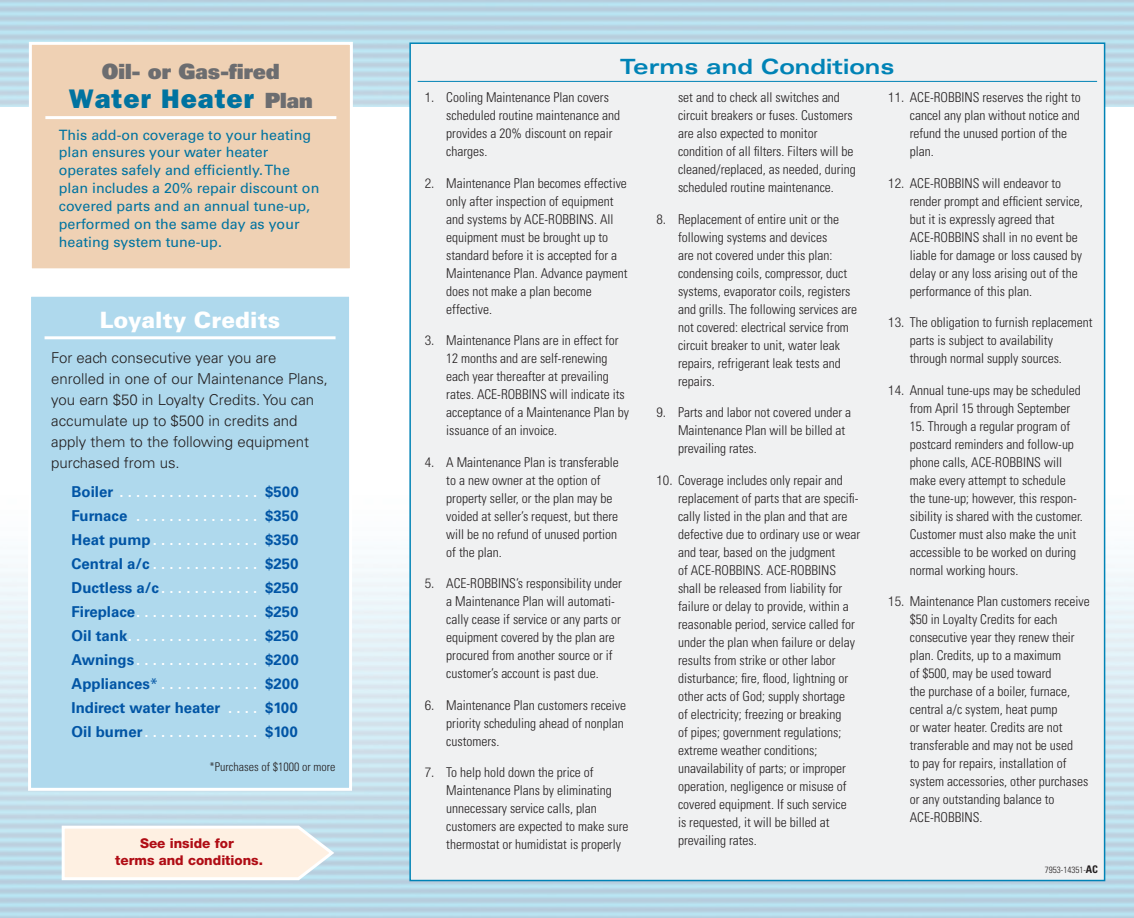
<style>
.page{position:relative;width:1134px;height:918px;background:#fff}
.page>*{position:absolute;margin:0;border:0;box-sizing:border-box;transform-origin:0 0}
.t1{font:800 27px "Franklin Gothic";letter-spacing:.04em;color:#0073a0}
.t2{font:900 22.5px "Univers";color:#fff}
.t3{font:700 expanded 21px "Univers";color:#0083b6}
.t4{font:900 21px "Univers";color:#6c6d70}
.t5{font:700 15px "Univers";color:#fff}
.t6{font:300 15px/21px "Univers";color:#231f20}
.t7{font:700 15px "Univers";color:#0155a5}
.t8{font:14.25px/18px "Univers";color:#0073a0}
.t9{font:300 condensed 13.5px/18px "Univers";color:#231f20}
.t10{font:800 13.5px/16.5px "Helvetica Neue";color:#b00d15;text-align:center}
.t11{font:300 condensed 12px "Univers";color:#231f20}
.t12{font:300 condensed 9px "Univers";color:#231f20}
.s1{font-family:"Univers";font-weight:900;font-size:21px;color:#6c6d70}
.s2{color:#0155a5}
.s3{font-weight:400;color:#0155a5}
.s4{color:#fff}
.s5{font-family:"Helvetica Neue"}
.s6{font-weight:700;font-size:10.5px}
</style>
<div class="page">
<div style="left:410px;top:43px;width:695px;height:838px;background:#f0f1f2"></div>
<hr style="left:418px;top:81px;width:679px;height:1px;background:#0083b6">
<svg style="left:60px;top:824px;width:277px;height:58px;background:#f5eee5"></svg>
<div style="left:30px;top:43px;width:321px;height:227px;background:#efd1b4"></div>
<hr style="left:45px;top:116px;width:291px;height:3px;background:#fff">
<div style="left:29px;top:42px;width:324px;height:229px;border:3px solid #fff"></div>
<div style="left:30px;top:295px;width:321px;height:494px;background:#afd9ed"></div>
<hr style="left:45px;top:336px;width:291px;height:3px;background:#fff">
<div style="left:28px;top:294px;width:324px;height:497px;border:3px solid #fff"></div>
<h3 class="t4" style="left:102px;top:57px;width:179px">Oil- or Gas-fired</h3>
<h1 class="t1" style="left:69px;top:83px;width:245px">Water Heater <span class="s1">Plan</span></h1>
<p class="t8" style="left:59px;top:126px;width:262px">This add-on coverage to your heating plan ensures your water heater operates safely and efficiently. The plan includes a 20% repair discount on covered parts and an annual tune-up, performed on the same day as your heating system tune-up.</p>
<h2 class="t2" style="left:100px;top:306px;width:182px">Loyalty Credits</h2>
<p class="t6" style="left:51px;top:347px;width:278px">For each consecutive year you are enrolled in one of our Maintenance Plans, you earn $50 in Loyalty Credits. You can accumulate up to $500 in credits and apply them to the following equipment purchased from us.</p>
<p class="t5" style="left:72px;top:483px;width:49px"><span class="s2">Boiler</span>..................</p>
<p class="t7" style="left:265px;top:483px;width:35px">$500</p>
<p class="t5" style="left:72px;top:507px;width:66px"><span class="s2">Furnace</span> ................</p>
<p class="t7" style="left:265px;top:507px;width:35px">$350</p>
<p class="t5" style="left:72px;top:531px;width:85px"><span class="s2">Heat pump</span>..............</p>
<p class="t7" style="left:265px;top:531px;width:35px">$350</p>
<p class="t5" style="left:72px;top:555px;width:84px"><span class="s2">Central a/c</span>..............</p>
<p class="t7" style="left:265px;top:555px;width:35px">$250</p>
<p class="t5" style="left:72px;top:579px;width:93px"><span class="s2">Ductless a/c</span>.............</p>
<p class="t7" style="left:265px;top:579px;width:35px">$250</p>
<p class="t5" style="left:72px;top:603px;width:69px"><span class="s2">Fireplace</span>................</p>
<p class="t7" style="left:265px;top:603px;width:35px">$250</p>
<p class="t5" style="left:72px;top:627px;width:61px"><span class="s2">Oil tank</span>.................</p>
<p class="t7" style="left:265px;top:627px;width:35px">$250</p>
<p class="t5" style="left:72px;top:651px;width:68px"><span class="s2">Awnings</span>................</p>
<p class="t7" style="left:265px;top:651px;width:35px">$200</p>
<p class="t5" style="left:72px;top:675px;width:92px"><span class="s2">Appliances</span><span class="s3">*</span>.............</p>
<p class="t7" style="left:265px;top:675px;width:35px">$200</p>
<p class="t7" style="left:72px;top:699px;width:157px">Indirect water heater <span class="s4">.....</span></p>
<p class="t7" style="left:265px;top:699px;width:34px">$100</p>
<p class="t5" style="left:72px;top:723px;width:76px"><span class="s2">Oil burner</span>...............</p>
<p class="t7" style="left:265px;top:723px;width:34px">$100</p>
<p class="t11" style="left:210px;top:759px;width:127px">*Purchases of $1000 or more</p>
<p class="t10" style="left:115px;top:835px;width:149px">See inside for<br>terms and conditions.</p>
<h3 class="t3" style="left:620px;top:55px;width:276px">Terms and Conditions</h3>
<p class="t9" style="left:446px;top:89px;width:175px;text-indent:-22px"><span class="s5">1.</span> Cooling Maintenance Plan covers scheduled routine maintenance and provides a 20% discount on repair charges.</p>
<p class="t9" style="left:446px;top:174px;width:183px;text-indent:-22px"><span class="s5">2.</span> Maintenance Plan becomes effective only after inspection of equipment and systems by ACE-ROBBINS. All equipment must be brought up to standard before it is accepted for a<br>Maintenance Plan. Advance payment does not make a plan become effective.</p>
<p class="t9" style="left:446px;top:332px;width:184px;text-indent:-22px"><span class="s5">3.</span> Maintenance Plans are in effect for 12 months and are self-renewing each year thereafter at prevailing rates. ACE-ROBBINS will indicate its acceptance of a Maintenance Plan by issuance of an invoice.</p>
<p class="t9" style="left:446px;top:453px;width:174px;text-indent:-22px"><span class="s5">4.</span> A Maintenance Plan is transferable to a new owner at the option of property seller, or the plan may be voided at seller’s request, but there will be no refund of unused portion of the plan.</p>
<p class="t9" style="left:446px;top:575px;width:177px;text-indent:-22px"><span class="s5">5.</span> ACE-ROBBINS’s responsibility under a Maintenance Plan will automati&shy;cally cease if service or any parts or equipment covered by the plan are procured from another source or if customer’s account is past due.</p>
<p class="t9" style="left:446px;top:696px;width:181px;text-indent:-22px"><span class="s5">6.</span> Maintenance Plan customers receive priority scheduling ahead of nonplan customers.</p>
<p class="t9" style="left:446px;top:764px;width:184px;text-indent:-22px"><span class="s5">7.</span> To help hold down the price of Maintenance Plans by eliminating unnecessary service calls, plan customers are expected to make sure thermostat or humidistat is properly</p>
<p class="t9" style="left:678px;top:89px;width:179px">set and to check all switches and circuit breakers or fuses. Customers are also expected to monitor condition of all filters. Filters will be cleaned/replaced, as needed, during scheduled routine maintenance.</p>
<p class="t9" style="left:678px;top:210px;width:181px;text-indent:-22px"><span class="s5">8.</span> Replacement of entire unit or the following systems and devices<br>are not covered under this plan: condensing coils, compressor, duct systems, evaporator coils, registers and grills. The following services are not covered: electrical service from circuit breaker to unit, water leak repairs, refrigerant leak tests and repairs.</p>
<p class="t9" style="left:678px;top:404px;width:175px;text-indent:-22px"><span class="s5">9.</span> Parts and labor not covered under a<br>Maintenance Plan will be billed at prevailing rates.</p>
<p class="t9" style="left:678px;top:471px;width:184px;text-indent:-22px"><span class="s5">10.</span> Coverage includes only repair and replacement of parts that are specifi&shy;cally listed in the plan and that are defective due to ordinary use or wear and tear, based on the judgment<br>of ACE-ROBBINS. ACE-ROBBINS shall be released from liability for failure or delay to provide, within a reasonable period, service called for under the plan when failure or delay results from strike or other labor disturbance; fire, flood, lightning or other acts of God; supply shortage<br>of electricity; freezing or breaking<br>of pipes; government regulations; extreme weather conditions; unavailability of parts; or improper operation, negligence or misuse of covered equipment. If such service<br>is requested, it will be billed at prevailing rates.</p>
<p class="t9" style="left:910px;top:88px;width:172px;text-indent:-22px"><span class="s5">11.</span> ACE-ROBBINS reserves the right to cancel any plan without notice and refund the unused portion of the plan.</p>
<p class="t9" style="left:910px;top:174px;width:175px;text-indent:-22px"><span class="s5">12.</span> ACE-ROBBINS will endeavor to render prompt and efficient service, but it is expressly agreed that<br>ACE-ROBBINS shall in no event be liable for damage or loss caused by delay or any loss arising out of the performance of this plan.</p>
<p class="t9" style="left:910px;top:313px;width:184px;text-indent:-22px"><span class="s5">13.</span> The obligation to furnish replacement parts is subject to availability through normal supply sources.</p>
<p class="t9" style="left:910px;top:381px;width:172px;text-indent:-22px"><span class="s5">14.</span> Annual tune-ups may be scheduled from April 15 through September</p>
<p class="t9" style="left:910px;top:417px;width:174px">15. Through a regular program of postcard reminders and follow-up phone calls, ACE-ROBBINS will make every attempt to schedule the tune-up; however, this respon&shy;sibility is shared with the customer.<br>Customer must also make the unit accessible to be worked on during normal working hours.</p>
<p class="t9" style="left:910px;top:592px;width:181px;text-indent:-22px"><span class="s5">15.</span> Maintenance Plan customers receive $50 in Loyalty Credits for each consecutive year they renew their plan. Credits, up to a maximum<br>of $500, may be used toward<br>the purchase of a boiler, furnace, central a/c system, heat pump<br>or water heater. Credits are not transferable and may not be used<br>to pay for repairs, installation of system accessories, other purchases or any outstanding balance to<br>ACE-ROBBINS.</p>
<p class="t12" style="left:1045px;top:865px;width:55px">7953-14351-<span class="s6">AC</span></p>
</div>
